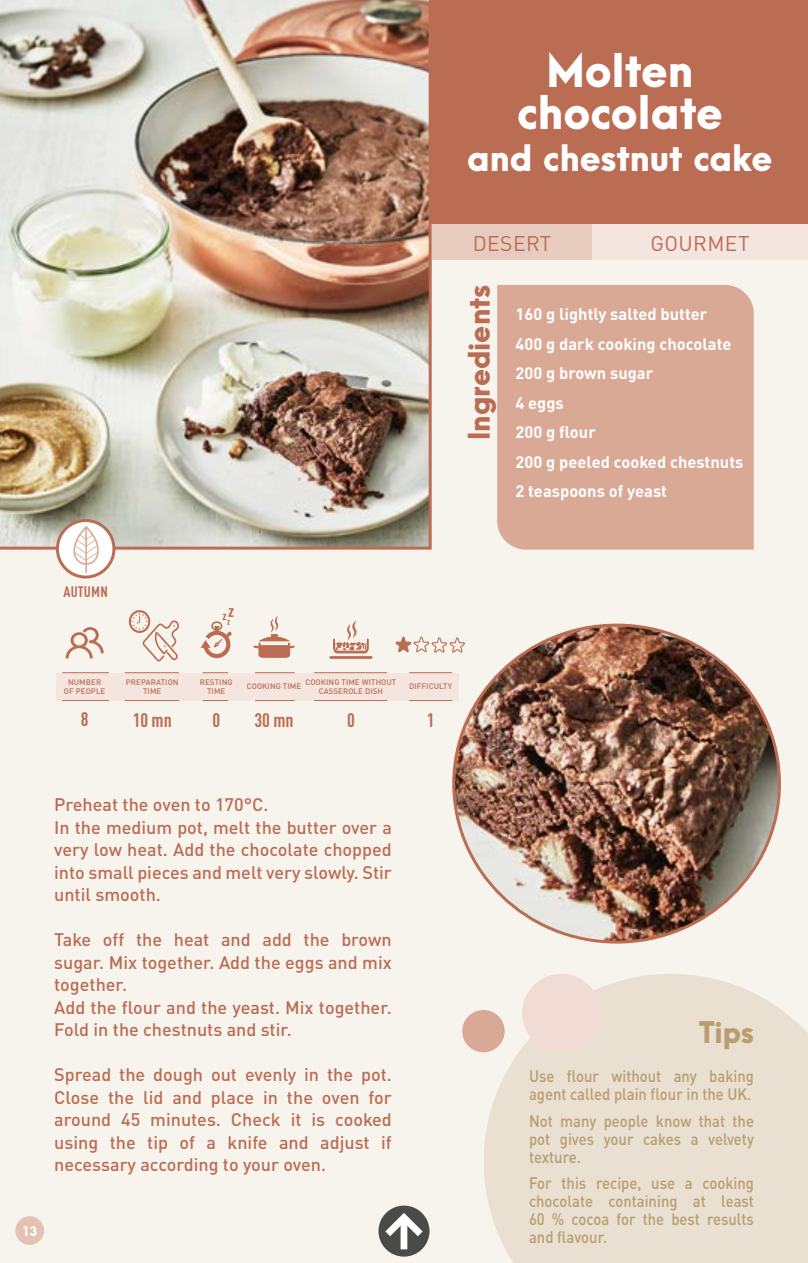
<style>
.page{position:relative;width:808px;height:1263px;background:#f7f4ee}
.page>*{position:absolute;margin:0;border:0;box-sizing:border-box;transform-origin:0 0}
.t1{font:800 42px/42px "Arca Majora 3";color:#fff;text-align:center}
.t2{font:800 33px "Arca Majora 3";color:#fff}
.t3{font:800 27px "Arca Majora 3";color:#bb6d54}
.t4{font:800 27px "Arca Majora 3";color:#b89e6f}
.t5{font:21px "DIN Pro";letter-spacing:.02em;color:#bb6d54}
.t6{font:700 condensed 19.35px "DIN Pro";color:#bb6d54}
.t7{font:500 18px/22.5px "DIN Pro";color:#bb6d54}
.t8{font:500 16.5px/18px "DIN Pro";color:#b89e6f;text-align:justify;scale:.9 1}
.t9{font:700 16.5px/29.5px "DIN Pro";color:#fff}
.t10{font:700 condensed 15px "DIN Pro";letter-spacing:.01em;color:#bb6d54}
.t11{font:800 12px "Arca Majora 3";color:#fff}
.t12{font:500 7.95px/9.6px "DIN Pro";letter-spacing:.01em;color:#bb6d54;text-align:center}
</style>
<div class="page">
<img style="left:0;top:0;width:432px;height:550px">
<svg style="left:484px;top:974px;width:324px;height:289px;background:#eae1d4"></svg>
<div style="left:522px;top:974px;width:79px;height:78px;background:#f0dcd4;border-radius:50%"></div>
<div style="left:462px;top:1010px;width:43px;height:42px;background:#daa996;border-radius:50%"></div>
<svg style="left:57px;top:520px;width:57px;height:57px"></svg>
<hr style="left:85px;top:526px;width:2px;height:47px;background:#daa996">
<svg style="left:73px;top:526px;width:26px;height:39px"></svg>
<div style="left:56px;top:519px;width:59px;height:59px;border:3px solid #bb6d54;border-radius:50%"></div>
<div style="left:378px;top:1205px;width:51px;height:51px;background:#4a4a49;border-radius:50%"></div>
<div style="left:401px;top:1220px;width:6px;height:29px;background:#fff"></div>
<svg style="left:378px;top:1208px;width:52px;height:35px"></svg>
<div style="left:497px;top:285px;width:257px;height:265px;background:#daa996"></div>
<div style="left:432px;top:224px;width:160px;height:36px;background:#e8cbbf"></div>
<div style="left:592px;top:224px;width:216px;height:36px;background:#f4e5df"></div>
<div style="left:432px;top:0;width:376px;height:224px;background:#bb6d54"></div>
<div style="left:56px;top:673px;width:402px;height:27px;background:#f4e5df"></div>
<svg style="left:395px;top:636px;width:59px;height:17px"></svg>
<svg style="left:66px;top:627px;width:38px;height:31px"></svg>
<svg style="left:254px;top:615px;width:41px;height:43px"></svg>
<svg style="left:129px;top:610px;width:50px;height:51px"></svg>
<hr style="left:329px;top:656px;width:43px;height:3px;background:#bb6d54">
<svg style="left:333px;top:620px;width:36px;height:33px"></svg>
<hr style="left:62px;top:700px;width:47px;height:1px;background:#bb6d54">
<hr style="left:62px;top:672px;width:47px;height:1px;background:#bb6d54">
<hr style="left:125px;top:672px;width:54px;height:1px;background:#bb6d54">
<svg style="left:203px;top:672px;width:25px;height:1px"></svg>
<hr style="left:255px;top:672px;width:40px;height:1px;background:#bb6d54">
<hr style="left:314px;top:672px;width:73px;height:1px;background:#bb6d54">
<hr style="left:409px;top:672px;width:43px;height:1px;background:#bb6d54">
<hr style="left:125px;top:700px;width:54px;height:1px;background:#bb6d54">
<svg style="left:203px;top:700px;width:25px;height:1px"></svg>
<hr style="left:255px;top:700px;width:40px;height:1px;background:#bb6d54">
<hr style="left:314px;top:700px;width:73px;height:1px;background:#bb6d54">
<hr style="left:409px;top:700px;width:43px;height:1px;background:#bb6d54">
<svg style="left:200px;top:608px;width:34px;height:50px"></svg>
<img style="left:454px;top:625px;width:325px;height:317px">
<div style="left:15px;top:1216px;width:29px;height:29px;background:#e4c1b2;border-radius:50%"></div>
<h1 class="t1" style="left:517px;top:45px;width:207px">Molten chocolate</h1>
<h2 class="t2" style="left:467px;top:128px;width:307px">and chestnut cake</h2>
<p class="t5" style="left:473px;top:226px;width:80px">DESERT</p>
<p class="t5" style="left:650px;top:226px;width:100px">GOURMET</p>
<h3 class="t3" style="left:455px;top:440px;width:157px;rotate:-90deg">Ingredients</h3>
<p class="t9" style="left:515px;top:298px;width:229px">160 g lightly salted butter<br>400 g dark cooking chocolate<br>200 g brown sugar<br>4 eggs<br>200 g flour<br>200 g peeled cooked chestnuts<br>2 teaspoons of yeast</p>
<p class="t10" style="left:64px;top:580px;width:46px">AUTUMN</p>
<p class="t12" style="left:64px;top:676px;width:43px">NUMBER<br>OF PEOPLE</p>
<p class="t12" style="left:200px;top:676px;width:34px">RESTING<br>TIME</p>
<p class="t12" style="left:409px;top:681px;width:45px">DIFFICULTY</p>
<p class="t12" style="left:126px;top:676px;width:54px">PREPARATION<br>TIME</p>
<p class="t12" style="left:305px;top:676px;width:92px">COOKING TIME WITHOUT<br>CASSEROLE DISH</p>
<p class="t12" style="left:247px;top:681px;width:56px">COOKING TIME</p>
<p class="t6" style="left:81px;top:705px;width:9px">8</p>
<p class="t6" style="left:133px;top:705px;width:41px">10 mn</p>
<p class="t6" style="left:212px;top:705px;width:9px">0</p>
<p class="t6" style="left:254px;top:705px;width:41px">30 mn</p>
<p class="t6" style="left:347px;top:705px;width:9px">0</p>
<p class="t6" style="left:427px;top:705px;width:9px">1</p>
<p class="t11" style="left:22px;top:1220px;width:17px">13</p>
<p class="t7" style="left:54px;top:791px;width:339px">Preheat the oven to 170°C.<br>In the medium pot, melt the butter over a very low heat. Add the chocolate chopped into small pieces and melt very slowly. Stir until smooth.</p>
<p class="t7" style="left:54px;top:926px;width:339px">Take off the heat and add the brown sugar. Mix together. Add the eggs and mix together.<br>Add the flour and the yeast. Mix together.<br>Fold in the chestnuts and stir.</p>
<p class="t7" style="left:54px;top:1061px;width:339px;text-align:justify">Spread the dough out evenly in the pot.<br>Close the lid and place in the oven for around 45 minutes. Check it is cooked using the tip of a knife and adjust if necessary according to your oven.</p>
<p class="t8" style="left:529px;top:1066px;width:251px">Use flour without any baking agent called plain flour in the UK.</p>
<h3 class="t4" style="left:699px;top:1008px;width:57px">Tips</h3>
<p class="t8" style="left:529px;top:1110px;width:251px">Not many people know that the pot gives your cakes a velvety texture.</p>
<p class="t8" style="left:529px;top:1173px;width:251px">For this recipe, use a cooking chocolate containing at least 60 % cocoa for the best results and flavour.</p>
</div>
